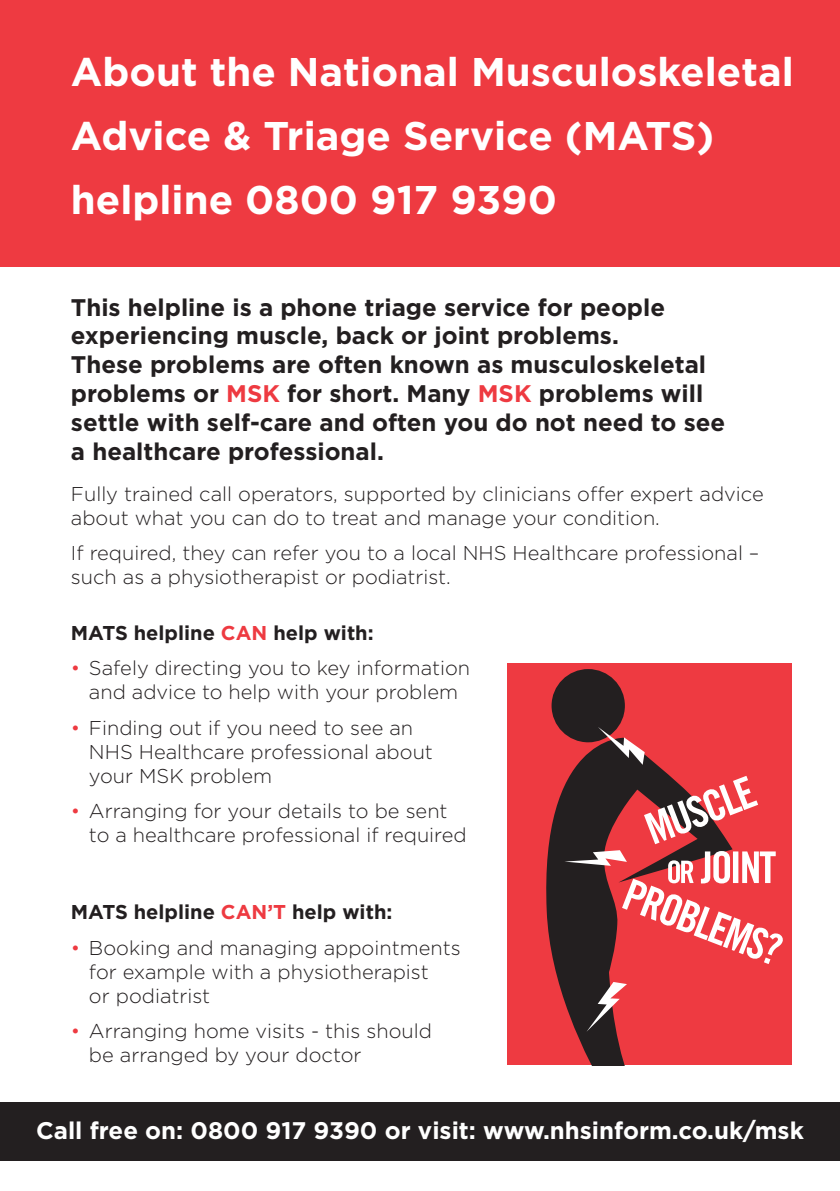
<style>
.page{position:relative;width:840px;height:1191px;background:#fff}
.page>*{position:absolute;margin:0;border:0;box-sizing:border-box;transform-origin:0 0}
.t1{font:700 40px/64px "Gotham";color:#fff}
.t2{font:700 24px/28.8px "Gotham";color:#231f20}
.t3{font:700 24px "Gotham";color:#fff}
.t4{font:300 20px/24px "Gotham";color:#231f20}
.t5{font:700 20px "Gotham";color:#231f20}
.s1{color:#ee3a41}
</style>
<div class="page">
<div style="left:0;top:0;width:839px;height:266px;background:#ee3a41"></div>
<div style="left:0;top:1101px;width:839px;height:59px;background:#231f20"></div>
<div style="left:506px;top:663px;width:285px;height:402px;background:#ee3a41"></div>
<svg style="left:546px;top:737px;width:186px;height:328px"></svg>
<div style="left:551px;top:669px;width:73px;height:73px;background:#231f20;border-radius:50%"></div>
<svg style="left:597px;top:727px;width:47px;height:38px"></svg>
<svg style="left:586px;top:982px;width:40px;height:49px"></svg>
<svg style="left:643px;top:776px;width:114px;height:68px"></svg>
<svg style="left:564px;top:850px;width:219px;height:114px"></svg>
<h1 class="t1" style="left:71px;top:39px;width:724px">About the National Musculoskeletal<br>Advice &amp; Triage Service (MATS) helpline 0800 917 9390</h1>
<p class="t2" style="left:71px;top:292px;width:655px">This helpline is a phone triage service for people experiencing muscle, back or joint problems.<br>These problems are often known as musculoskeletal problems or <span class="s1">MSK</span> for short. Many <span class="s1">MSK</span> problems will settle with self-care and often you do not need to see a healthcare professional.</p>
<p class="t4" style="left:71px;top:481px;width:693px">Fully trained call operators, supported by clinicians offer expert advice about what you can do to treat and manage your condition.</p>
<p class="t4" style="left:71px;top:541px;width:689px">If required, they can refer you to a local NHS Healthcare professional – such as a physiotherapist or podiatrist.</p>
<p class="t5" style="left:71px;top:620px;width:304px">MATS helpline <span class="s1">CAN</span> help with:</p>
<p class="t4" style="left:71px;top:656px;width:400px;text-align:center"><span class="s1">•</span> Safely directing you to key information and advice to help with your problem</p>
<p class="t4" style="left:89px;top:715px;width:345px;text-indent:-18px"><span class="s1">•</span> Finding out if you need to see an<br>NHS Healthcare professional about your MSK problem</p>
<p class="t4" style="left:89px;top:798px;width:379px;text-indent:-18px"><span class="s1">•</span> Arranging for your details to be sent to a healthcare professional if required</p>
<p class="t5" style="left:71px;top:900px;width:323px">MATS helpline <span class="s1">CAN’T</span> help with:</p>
<p class="t4" style="left:89px;top:935px;width:373px;text-indent:-18px"><span class="s1">•</span> Booking and managing appointments for example with a physiotherapist<br>or podiatrist</p>
<p class="t4" style="left:89px;top:1018px;width:344px;text-indent:-18px"><span class="s1">•</span> Arranging home visits - this should be arranged by your doctor</p>
<p class="t3" style="left:36px;top:1116px;width:768px">Call free on: 0800 917 9390 or visit: www.nhsinform.co.uk/msk</p>
</div>
